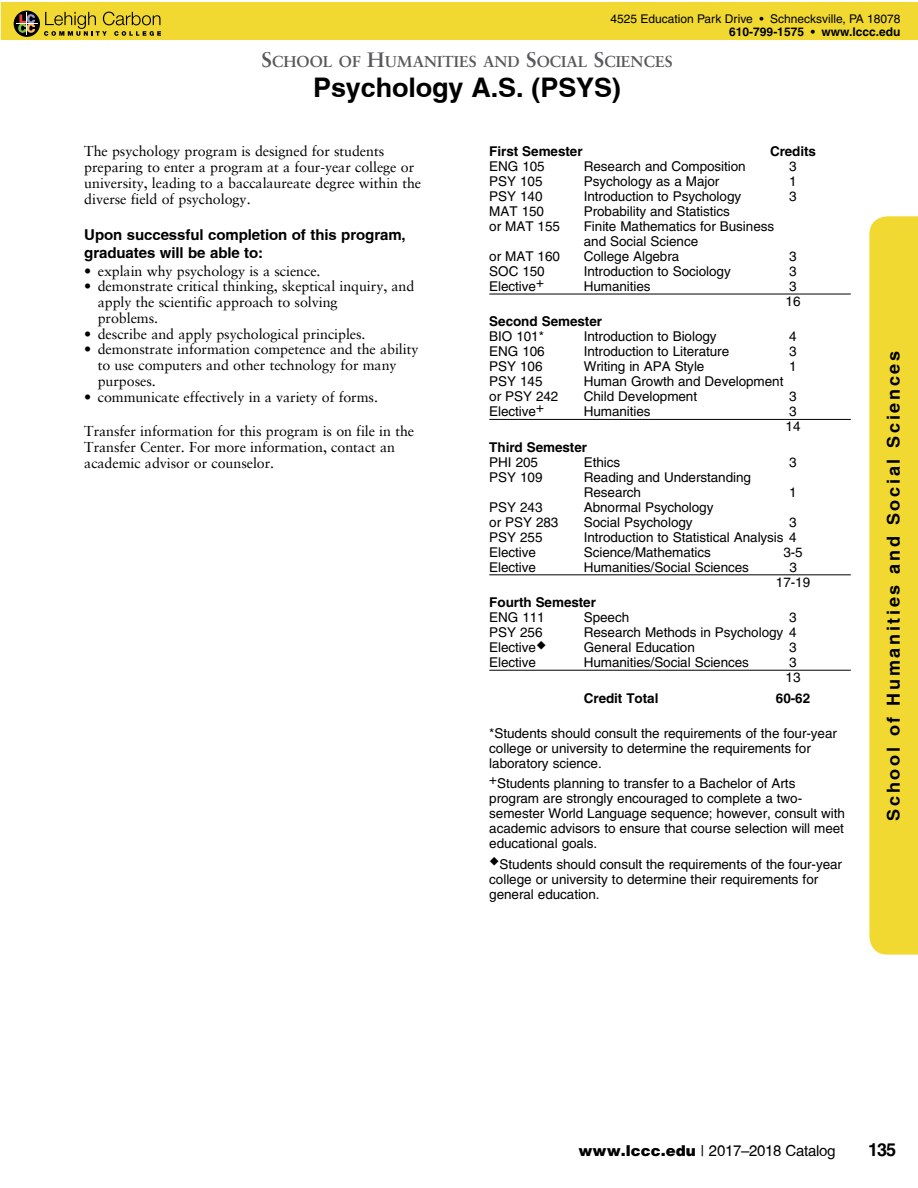
<style>
.page{position:relative;width:918px;height:1188px;background:#fff}
.page>*{position:absolute;margin:0;border:0;box-sizing:border-box;transform-origin:0 0}
.Subhead{font:700 27px "Helvetica";letter-spacing:-.005em;color:#000}
.t1{font:700 18px "Helvetica";letter-spacing:.15em;color:#000}
.t2{font:700 18px "Helvetica CE";color:#000}
.Subhead-2{font:700 15.75px "Sabon Greek";color:#58595b}
.Subhead3{font:700 15px/18px "Helvetica";letter-spacing:-.005em;color:#000}
.t3{font:15px "Helvetica";letter-spacing:-.02em;color:#000}
.Text{font:14.25px/15.8px "Sabon Greek";letter-spacing:-.005em;color:#000}
.Text_Academic{font:13.5px/15px "Helvetica CE";letter-spacing:-.005em;color:#000}
.Text_w__space_before{font:13.5px/15px "Helvetica CE";letter-spacing:-.005em;color:#000}
.Text_w_rule{font:13.5px/15px "Helvetica CE";letter-spacing:-.005em;color:#000}
.Text__Bold_Academic{font:700 13.5px "Helvetica CE";letter-spacing:-.005em;color:#000}
.t4{font:12px "Helvetica CE";color:#000}
.t5{font:700 12px "Helvetica CE";color:#000}
.s1{font-size:21px}
.s2{font-weight:900}
</style>
<div class="page">
<div style="left:869px;top:216px;width:49px;height:739px;background:#f1d931"></div>
<hr style="left:489px;top:294px;width:362px;height:1px;background:#000">
<hr style="left:489px;top:419px;width:362px;height:1px;background:#000">
<hr style="left:489px;top:575px;width:362px;height:1px;background:#000">
<hr style="left:489px;top:670px;width:362px;height:1px;background:#000">
<div style="left:1px;top:2px;width:917px;height:38px;background:#f1d931"></div>
<svg style="left:44px;top:12px;width:117px;height:24px"></svg>
<div style="left:14px;top:11px;width:26px;height:26px;background:#000;border-radius:50%"></div>
<svg style="left:16px;top:13px;width:22px;height:22px"></svg>
<p class="t4" style="left:610px;top:12px;width:292px">4525 Education Park Drive • Schnecksville, PA 18078</p>
<p class="t5" style="left:729px;top:25px;width:173px">610-799-1575 • www.lccc.edu</p>
<p class="Subhead-2" style="left:262px;top:52px;width:411px"><span class="s1">S</span>CHOOL OF <span class="s1">H</span>UMANITIES AND <span class="s1">S</span>OCIAL <span class="s1">S</span>CIENCES</p>
<p class="Subhead" style="left:313px;top:71px;width:309px">Psychology A.S. (PSYS)</p>
<p class="Text" style="left:84px;top:144px;width:338px">The psychology program is designed for students preparing to enter a program at a four-year college or university, leading to a baccalaureate degree within the diverse field of psychology.</p>
<p class="Subhead3" style="left:84px;top:225px;width:323px">Upon successful completion of this program, graduates will be able to:</p>
<p class="Text" style="left:84px;top:263px;width:238px">• explain why psychology is a science.</p>
<p class="Text" style="left:98px;top:279px;width:318px;text-indent:-13px">• demonstrate critical thinking, skeptical inquiry, and apply the scientific approach to solving<br>problems.</p>
<p class="Text" style="left:84px;top:326px;width:283px">• describe and apply psychological principles.</p>
<p class="Text" style="left:98px;top:342px;width:322px;text-indent:-13px">• demonstrate information competence and the ability to use computers and other technology for many purposes.</p>
<p class="Text" style="left:84px;top:389px;width:295px">• communicate effectively in a variety of forms.</p>
<p class="Text" style="left:84px;top:423px;width:331px">Transfer information for this program is on file in the<br>Transfer Center. For more information, contact an academic advisor or counselor.</p>
<p class="Text__Bold_Academic" style="left:489px;top:143px;width:95px">First Semester</p>
<p class="Text__Bold_Academic" style="left:770px;top:143px;width:48px">Credits</p>
<p class="Text_Academic" style="left:489px;top:159px;width:57px">ENG 105</p>
<p class="Text_Academic" style="left:584px;top:159px;width:164px">Research and Composition</p>
<p class="Text_Academic" style="left:789px;top:159px;width:9px">3</p>
<p class="Text_Academic" style="left:489px;top:174px;width:55px">PSY 105</p>
<p class="Text_Academic" style="left:584px;top:174px;width:137px">Psychology as a Major</p>
<p class="Text_Academic" style="left:789px;top:174px;width:9px">1</p>
<p class="Text_Academic" style="left:489px;top:189px;width:55px">PSY 140</p>
<p class="Text_Academic" style="left:584px;top:189px;width:159px">Introduction to Psychology</p>
<p class="Text_Academic" style="left:789px;top:189px;width:9px">3</p>
<p class="Text_Academic" style="left:489px;top:204px;width:56px">MAT 150</p>
<p class="Text_Academic" style="left:584px;top:204px;width:148px">Probability and Statistics</p>
<p class="Text_Academic" style="left:489px;top:219px;width:72px">or MAT 155</p>
<p class="Text_Academic" style="left:584px;top:219px;width:192px">Finite Mathematics for Business and Social Science</p>
<p class="Text_Academic" style="left:489px;top:249px;width:72px">or MAT 160</p>
<p class="Text_Academic" style="left:584px;top:249px;width:97px">College Algebra</p>
<p class="Text_Academic" style="left:789px;top:249px;width:9px">3</p>
<p class="Text_Academic" style="left:489px;top:264px;width:57px">SOC 150</p>
<p class="Text_Academic" style="left:584px;top:264px;width:148px">Introduction to Sociology</p>
<p class="Text_Academic" style="left:789px;top:264px;width:9px">3</p>
<p class="Text_w_rule" style="left:489px;top:279px;width:56px">Elective+</p>
<p class="Text_w_rule" style="left:584px;top:279px;width:68px">Humanities</p>
<p class="Text_w_rule" style="left:789px;top:279px;width:9px">3</p>
<p class="Text_Academic" style="left:786px;top:294px;width:16px">16</p>
<p class="Text__Bold_Academic" style="left:489px;top:313px;width:114px">Second Semester</p>
<p class="Text_Academic" style="left:489px;top:329px;width:56px">BIO 101*</p>
<p class="Text_Academic" style="left:584px;top:329px;width:134px">Introduction to Biology</p>
<p class="Text_Academic" style="left:789px;top:329px;width:9px">4</p>
<p class="Text_Academic" style="left:489px;top:344px;width:57px">ENG 106</p>
<p class="Text_Academic" style="left:584px;top:344px;width:147px">Introduction to Literature</p>
<p class="Text_Academic" style="left:789px;top:344px;width:9px">3</p>
<p class="Text_Academic" style="left:489px;top:359px;width:55px">PSY 106</p>
<p class="Text_Academic" style="left:584px;top:359px;width:122px">Writing in APA Style</p>
<p class="Text_Academic" style="left:789px;top:359px;width:9px">1</p>
<p class="Text_Academic" style="left:489px;top:374px;width:55px">PSY 145</p>
<p class="Text_Academic" style="left:584px;top:374px;width:201px">Human Growth and Development</p>
<p class="Text_Academic" style="left:489px;top:389px;width:71px">or PSY 242</p>
<p class="Text_Academic" style="left:584px;top:389px;width:115px">Child Development</p>
<p class="Text_Academic" style="left:789px;top:389px;width:9px">3</p>
<p class="Text_w_rule" style="left:489px;top:404px;width:56px">Elective+</p>
<p class="Text_w_rule" style="left:584px;top:404px;width:68px">Humanities</p>
<p class="Text_w_rule" style="left:789px;top:404px;width:9px">3</p>
<p class="Text_Academic" style="left:786px;top:419px;width:16px">14</p>
<p class="Text__Bold_Academic" style="left:489px;top:439px;width:99px">Third Semester</p>
<p class="Text_w_rule" style="left:489px;top:454px;width:50px">PHI 205</p>
<p class="Text_w_rule" style="left:584px;top:454px;width:38px">Ethics</p>
<p class="Text_w_rule" style="left:789px;top:454px;width:9px">3</p>
<p class="Text_w_rule" style="left:489px;top:469px;width:55px">PSY 109</p>
<p class="Text_w_rule" style="left:584px;top:469px;width:169px">Reading and Understanding<br>Research</p>
<p class="Text_w_rule" style="left:789px;top:484px;width:9px">1</p>
<p class="Text_w_rule" style="left:489px;top:499px;width:55px">PSY 243</p>
<p class="Text_w_rule" style="left:584px;top:499px;width:131px">Abnormal Psychology</p>
<p class="Text_w_rule" style="left:489px;top:514px;width:71px">or PSY 283</p>
<p class="Text_w_rule" style="left:584px;top:514px;width:110px">Social Psychology</p>
<p class="Text_w_rule" style="left:789px;top:514px;width:9px">3</p>
<p class="Text_w_rule" style="left:489px;top:529px;width:55px">PSY 255</p>
<p class="Text_w_rule" style="left:584px;top:529px;width:215px">Introduction to Statistical Analysis 4</p>
<p class="Text_w_rule" style="left:489px;top:544px;width:48px">Elective</p>
<p class="Text_w_rule" style="left:584px;top:544px;width:129px">Science/Mathematics</p>
<p class="Text_w_rule" style="left:783px;top:544px;width:21px">3-5</p>
<p class="Text_w_rule" style="left:489px;top:559px;width:48px">Elective</p>
<p class="Text_w_rule" style="left:584px;top:559px;width:167px">Humanities/Social Sciences</p>
<p class="Text_w_rule" style="left:789px;top:559px;width:9px">3</p>
<p class="Text_Academic" style="left:776px;top:574px;width:36px">17-19</p>
<p class="Text__Bold_Academic" style="left:489px;top:594px;width:108px">Fourth Semester</p>
<p class="Text_Academic" style="left:489px;top:610px;width:57px">ENG 111</p>
<p class="Text_Academic" style="left:584px;top:610px;width:47px">Speech</p>
<p class="Text_Academic" style="left:789px;top:610px;width:9px">3</p>
<p class="Text_Academic" style="left:489px;top:625px;width:55px">PSY 256</p>
<p class="Text_Academic" style="left:584px;top:625px;width:215px">Research Methods in Psychology 4</p>
<p class="Text_Academic" style="left:489px;top:640px;width:59px">Elective◆</p>
<p class="Text_Academic" style="left:584px;top:640px;width:113px">General Education</p>
<p class="Text_Academic" style="left:789px;top:640px;width:9px">3</p>
<p class="Text_w_rule" style="left:489px;top:655px;width:48px">Elective</p>
<p class="Text_w_rule" style="left:584px;top:655px;width:167px">Humanities/Social Sciences</p>
<p class="Text_w_rule" style="left:789px;top:655px;width:9px">3</p>
<p class="Text_Academic" style="left:786px;top:670px;width:16px">13</p>
<p class="Text__Bold_Academic" style="left:584px;top:690px;width:76px">Credit Total</p>
<p class="Text__Bold_Academic" style="left:776px;top:690px;width:36px">60-62</p>
<p class="Text_w__space_before" style="left:489px;top:726px;width:349px">*Students should consult the requirements of the four-year college or university to determine the requirements for laboratory science.</p>
<p class="Text_w__space_before" style="left:489px;top:776px;width:357px">+Students planning to transfer to a Bachelor of Arts program are strongly encouraged to complete a two&shy;semester World Language sequence; however, consult with academic advisors to ensure that course selection will meet educational goals.</p>
<p class="Text_w__space_before" style="left:489px;top:856px;width:354px">◆Students should consult the requirements of the four-year college or university to determine their requirements for general education.</p>
<p class="t1" style="left:882px;top:821px;width:471px;rotate:-90deg">School of Humanities and Social Sciences</p>
<p class="t3" style="left:578px;top:1142px;width:259px"><span class="s2">www.lccc.edu</span> | 2017–2018 Catalog</p>
<p class="t2" style="left:868px;top:1139px;width:30px">135</p>
</div>
